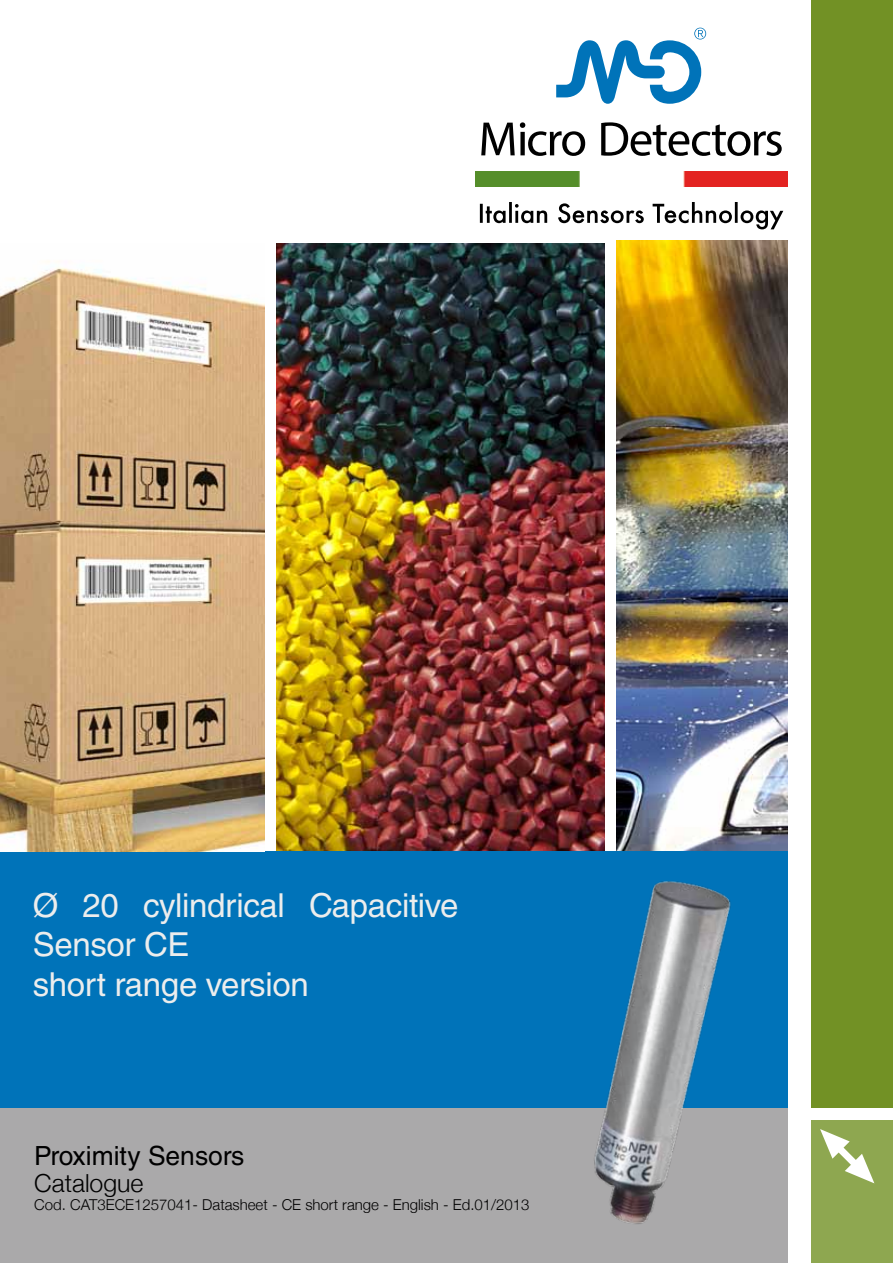
<style>
.page{position:relative;width:893px;height:1263px;background:#fff}
.page>*{position:absolute;margin:0;border:0;box-sizing:border-box;transform-origin:0 0}
.t1{font:33px/39.6px "Helvetica LT Std";letter-spacing:-.01em;color:#eceded}
.t2{font:26.4px "Helvetica LT Std";color:#000}
.t3{font:300 24.9px "Helvetica Neue";color:#000}
.t4{font:300 15px "Helvetica Neue";color:#000}
</style>
<div class="page">
<img style="left:276px;top:244px;width:329px;height:607px">
<div style="left:0;top:1028px;width:787px;height:235px;background:#aaa9aa"></div>
<div style="left:0;top:851px;width:787px;height:257px;background:#0073b9"></div>
<svg style="left:556px;top:28px;width:150px;height:76px"></svg>
<svg style="left:481px;top:122px;width:104px;height:34px"></svg>
<svg style="left:601px;top:122px;width:181px;height:34px"></svg>
<svg style="left:480px;top:202px;width:303px;height:27px"></svg>
<img style="left:475px;top:171px;width:313px;height:16px">
<div style="left:811px;top:1120px;width:82px;height:143px;background:#8ea750"></div>
<div style="left:811px;top:0;width:82px;height:1108px;background:#729125"></div>
<svg style="left:820px;top:1129px;width:54px;height:54px"></svg>
<img style="left:0;top:261px;width:265px;height:590px">
<img style="left:617px;top:241px;width:171px;height:603px">
<img style="left:539px;top:844px;width:249px;height:408px">
<h1 class="t1" style="left:33px;top:885px;width:427px">Ø 20 cylindrical Capacitive<br>Sensor CE<br>short range version</h1>
<h2 class="t2" style="left:34px;top:1140px;width:212px">Proximity Sensors</h2>
<h3 class="t3" style="left:34px;top:1167px;width:111px">Catalogue</h3>
<p class="t4" style="left:34px;top:1195px;width:497px">Cod. CAT3ECE1257041- Datasheet - CE short range - English - Ed.01/2013</p>
</div>
